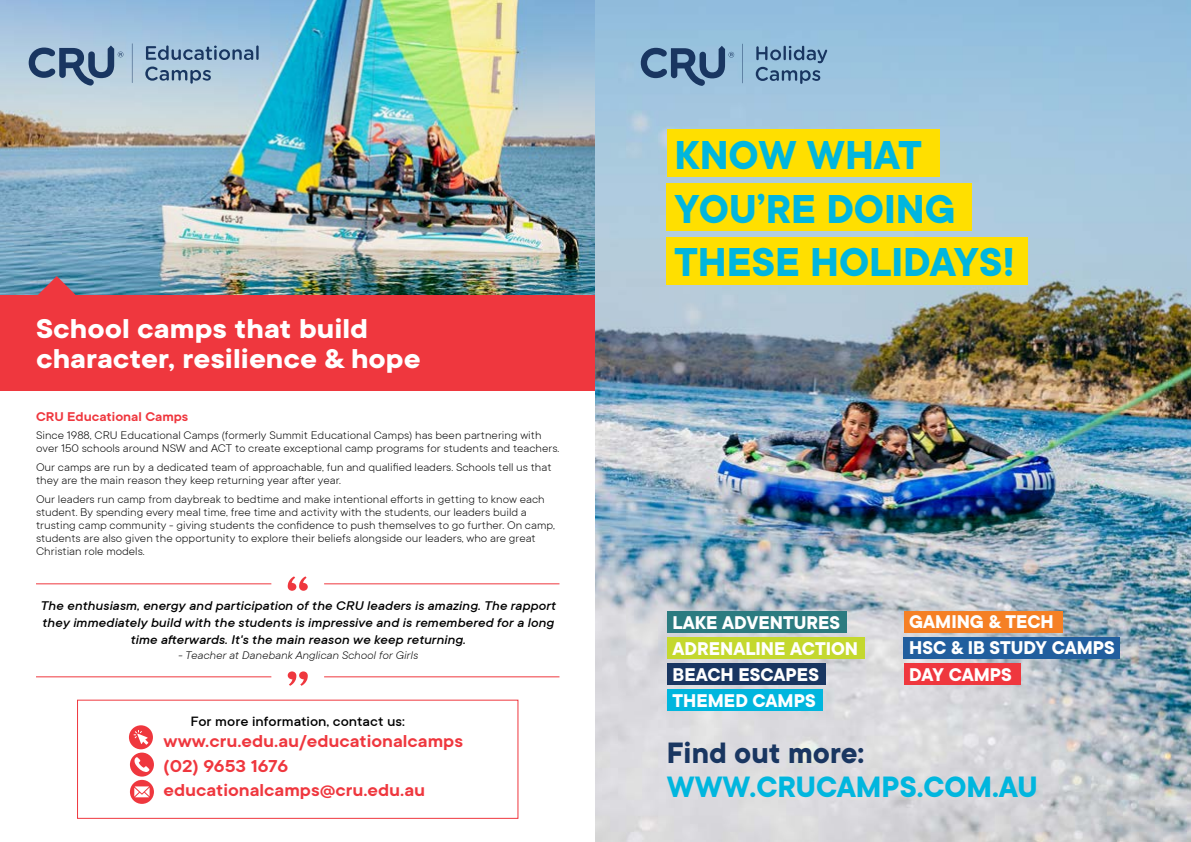
<style>
.page{position:relative;width:1191px;height:842px;background:#fff}
.page>*{position:absolute;margin:0;border:0;box-sizing:border-box;transform-origin:0 0}
.t1{font:500 72px "TT Commons";color:#ef373e;scale:1.09 1}
.t2{font:700 44.4px/53.8px "TT Commons";color:#00b6de}
.t3{font:700 32.4px "TT Commons";color:#00b6de}
.t4{font:700 32.4px "TT Commons";color:#193661}
.t5{font:700 30px/30px "TT Commons";color:#fff;scale:1.09 1}
.t6{font:700 20.3px/26px "TT Commons";color:#fff}
.t7{font:600 19px/24.1px "TT Commons";color:#ef373e;scale:1.09 1}
.t8{font:500 15px "TT Commons";color:#000;scale:1.09 1}
.t9{font:italic 500 14px/16.8px "TT Commons";color:#000;text-align:center;scale:1.09 1}
.t10{font:600 14px "TT Commons";color:#ef373e;scale:1.09 1}
.t11{font:300 12px/13px "TT Commons";color:#000;scale:1.09 1}
.t12{font:italic 300 12px "TT Commons";color:#000;scale:1.09 1}
</style>
<div class="page">
<div style="left:0;top:288px;width:595px;height:103px;background:#ef373e"></div>
<img style="left:0;top:0;width:595px;height:295px">
<svg style="left:20px;top:276px;width:74px;height:19px"></svg>
<div style="left:77px;top:700px;width:441px;height:119px;border:1px solid #ef373e"></div>
<div style="left:130px;top:780px;width:24px;height:24px;background:#ef373e;border-radius:50%"></div>
<svg style="left:134px;top:786px;width:16px;height:11px"></svg>
<svg style="left:130px;top:752px;width:24px;height:25px"></svg>
<svg style="left:134px;top:757px;width:15px;height:15px"></svg>
<div style="left:129px;top:725px;width:24px;height:24px;background:#ef373e;border-radius:50%"></div>
<svg style="left:134px;top:730px;width:14px;height:15px"></svg>
<hr style="left:36px;top:583px;width:235px;height:1px;background:#ef373e">
<hr style="left:36px;top:676px;width:235px;height:1px;background:#ef373e">
<hr style="left:324px;top:583px;width:235px;height:1px;background:#ef373e">
<hr style="left:324px;top:676px;width:235px;height:1px;background:#ef373e">
<svg style="left:146px;top:45px;width:107px;height:15px;background:#7594b2"></svg>
<hr style="left:256px;top:45px;width:3px;height:15px;background:#193661">
<svg style="left:145px;top:67px;width:66px;height:17px"></svg>
<svg style="left:132px;top:43px;width:1px;height:40px"></svg>
<svg style="left:29px;top:46px;width:94px;height:40px;background:#7d97b1"></svg>
<img style="left:595px;top:0;width:596px;height:842px">
<div style="left:667px;top:129px;width:272px;height:48px;background:#ffdf00"></div>
<div style="left:667px;top:183px;width:304px;height:48px;background:#ffdf00"></div>
<div style="left:667px;top:237px;width:361px;height:48px;background:#ffdf00"></div>
<div style="left:667px;top:611px;width:179px;height:22px;background:#2c7b80"></div>
<div style="left:667px;top:663px;width:158px;height:22px;background:#193661"></div>
<div style="left:667px;top:637px;width:197px;height:22px;background:#c4d82e"></div>
<div style="left:667px;top:689px;width:155px;height:22px;background:#00b6de"></div>
<svg style="left:755px;top:46px;width:72px;height:38px;background:#789ebd"></svg>
<svg style="left:742px;top:44px;width:1px;height:39px"></svg>
<svg style="left:641px;top:46px;width:93px;height:40px;background:#6c8fb0"></svg>
<div style="left:903px;top:663px;width:117px;height:22px;background:#ef373e"></div>
<div style="left:903px;top:637px;width:217px;height:22px;background:#215e9e"></div>
<div style="left:903px;top:611px;width:159px;height:22px;background:#f58025"></div>
<h3 class="t5" style="left:36px;top:317px;width:354px">School camps that build character, resilience &amp; hope</h3>
<p class="t10" style="left:36px;top:411px;width:141px">CRU Educational Camps</p>
<p class="t11" style="left:36px;top:430px;width:482px">Since 1988, CRU Educational Camps (formerly Summit Educational Camps) has been partnering with over 150 schools around NSW and ACT to create exceptional camp programs for students and teachers.</p>
<p class="t11" style="left:36px;top:462px;width:474px">Our camps are run by a dedicated team of approachable, fun and qualified leaders. Schools tell us that they are the main reason they keep returning year after year.</p>
<p class="t11" style="left:36px;top:494px;width:478px">Our leaders run camp from daybreak to bedtime and make intentional efforts in getting to know each student. By spending every meal time, free time and activity with the students, our leaders build a trusting camp community - giving students the confidence to push themselves to go further. On camp, students are also given the opportunity to explore their beliefs alongside our leaders, who are great Christian role models.</p>
<h1 class="t1" style="left:285px;top:572px;width:24px">“</h1>
<p class="t9" style="left:40px;top:599px;width:474px">The enthusiasm, energy and participation of the CRU leaders is amazing. The rapport they immediately build with the students is impressive and is remembered for a long time afterwards. It's the main reason we keep returning.</p>
<p class="t12" style="left:178px;top:650px;width:222px">- Teacher at Danebank Anglican School for Girls</p>
<h1 class="t1" style="left:310px;top:690px;width:24px;rotate:-180deg">“</h1>
<p class="t8" style="left:190px;top:715px;width:198px">For more information, contact us:</p>
<h3 class="t7" style="left:164px;top:732px;width:276px">www.cru.edu.au/educationalcamps (02) 9653 1676 educationalcamps@cru.edu.au</h3>
<h2 class="t2" style="left:674px;top:133px;width:342px">KNOW WHAT<br>YOU’RE DOING<br>THESE HOLIDAYS!</h2>
<h3 class="t6" style="left:909px;top:611px;width:207px">GAMING &amp; TECH<br>HSC &amp; IB STUDY CAMPS<br>DAY CAMPS</h3>
<h3 class="t6" style="left:672px;top:612px;width:187px">LAKE ADVENTURES<br>ADRENALINE ACTION<br>BEACH ESCAPES<br>THEMED CAMPS</h3>
<h3 class="t4" style="left:667px;top:740px;width:199px">Find out more:</h3>
<h3 class="t3" style="left:667px;top:774px;width:372px">WWW.CRUCAMPS.COM.AU</h3>
</div>
